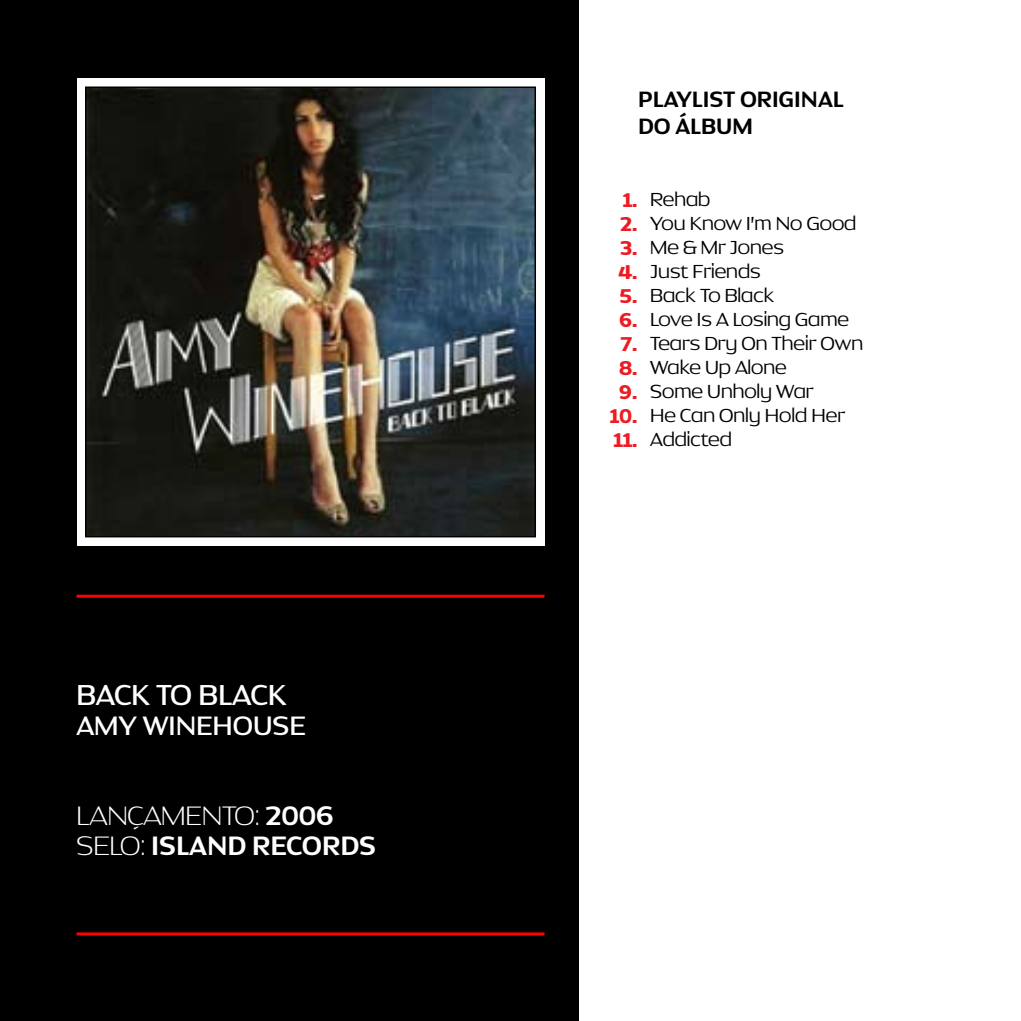
<style>
.page{position:relative;width:1021px;height:1021px;background:#fff}
.page>*{position:absolute;margin:0;border:0;box-sizing:border-box;transform-origin:0 0}
.t1{font:500 39px "Dynasty";letter-spacing:-.005em;color:#fff}
.t2{font:600 36px "Dynasty";color:#fff}
.t3{font:200 36px "Dynasty";color:#fff}
.t4{font:500 36px "Dynasty";color:#fff}
.t5{font:600 30px/27px "Dynasty";color:#000}
.t6{font:700 27px/24px "Dynasty";color:#ed1c24;text-align:center}
.t7{font:300 25.5px/24px "Dynasty";color:#000}
.s1{font-weight:200}
</style>
<div class="page">
<div style="left:0;top:0;width:578px;height:1020px;background:#000"></div>
<div style="left:77px;top:78px;width:467px;height:468px;background:#fff"></div>
<img style="left:88px;top:89px;width:445px;height:445px">
<div style="left:85px;top:86px;width:451px;height:451px;border:2px solid #000"></div>
<hr style="left:77px;top:594px;width:467px;height:3px;background:#f00">
<hr style="left:77px;top:932px;width:467px;height:3px;background:#f00">
<h1 class="t1" style="left:77px;top:676px;width:211px">BACK TO BLACK</h1>
<h2 class="t4" style="left:77px;top:708px;width:231px">AMY WINEHOUSE</h2>
<h2 class="t3" style="left:77px;top:798px;width:19px">LANÇAMENTO</h2>
<h2 class="t2" style="left:255px;top:798px;width:81px"><span class="s1">:</span> 2006</h2>
<h2 class="t3" style="left:77px;top:828px;width:17px">SELO</h2>
<h2 class="t2" style="left:140px;top:828px;width:237px"><span class="s1">:</span> ISLAND RECORDS</h2>
<p class="t5" style="left:638px;top:85px;width:207px">PLAYLIST ORIGINAL<br>DO ÁLBUM</p>
<p class="t6" style="left:609px;top:188px;width:29px">1.<br>2.<br>3.<br>4.<br>5.<br>6.<br>7.<br>8.<br>9.<br>10.<br>11.</p>
<p class="t7" style="left:650px;top:187px;width:214px">Rehab<br>You Know I’m No Good<br>Me &amp; Mr Jones<br>Just Friends<br>Back To Black<br>Love Is A Losing Game<br>Tears Dry On Their Own<br>Wake Up Alone<br>Some Unholy War<br>He Can Only Hold Her<br>Addicted</p>
</div>
